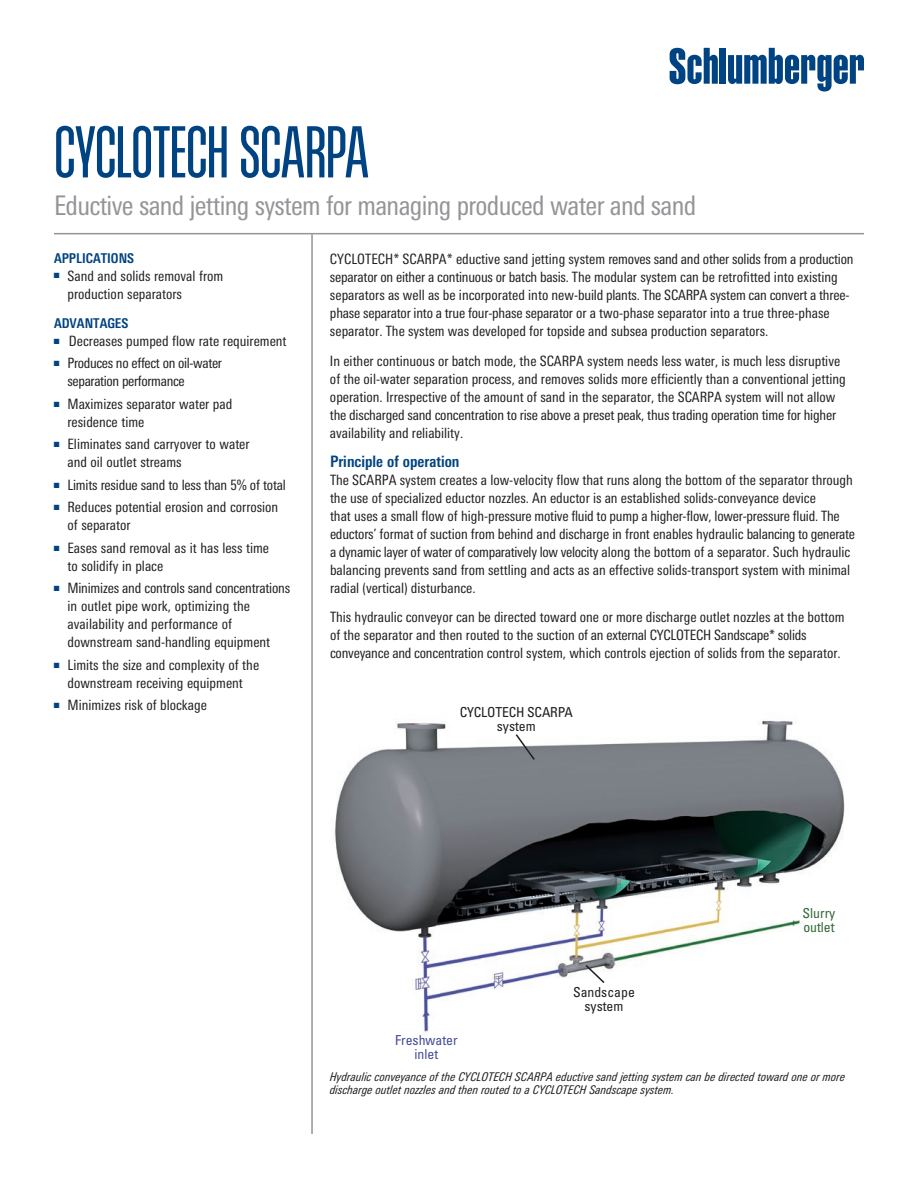
<style>
.page{position:relative;width:918px;height:1188px;background:#fff}
.page>*{position:absolute;margin:0;border:0;box-sizing:border-box;transform-origin:0 0}
.t1{font:300 72px "Schlumberger Con";letter-spacing:-.035em;color:#004382}
.t2{font:condensed 27px "Univers Next Pro";letter-spacing:-.025em;color:#939598}
.t3{font:700 condensed 15.75px "Univers Next Pro";color:#004382}
.t4{font:condensed 14.25px/18px "Univers Next Pro";color:#231f20}
.t5{font:condensed 14.25px/18px "Univers Next Pro";letter-spacing:-.025em;color:#231f20}
.t6{font:condensed 13.8px/13.8px "Univers LT Std";color:#231f20;text-align:center}
.t7{font:condensed 13.8px/13.8px "Univers LT Std";color:#454b98;text-align:center}
.t8{font:condensed 13.8px/13.8px "Univers LT Std";color:#336839}
.t9{font:700 condensed 13.5px "Univers Next Pro";color:#004382}
.t10{font:italic condensed 12px/13.5px "Univers Next Pro";color:#231f20}
</style>
<div class="page">
<div style="left:720px;top:48px;width:6px;height:36px;background:#004382"></div>
<svg style="left:728px;top:48px;width:136px;height:44px"></svg>
<svg style="left:670px;top:48px;width:48px;height:36px"></svg>
<img style="left:334px;top:720px;width:511px;height:316px">
<svg style="left:514px;top:733px;width:22px;height:29px"></svg>
<svg style="left:584px;top:963px;width:22px;height:22px"></svg>
<hr style="left:54px;top:233px;width:810px;height:1px;background:#939598">
<hr style="left:311px;top:234px;width:2px;height:900px;background:#939598">
<h1 class="t1" style="left:54px;top:116px;width:319px">CYCLOTECH SCARPA</h1>
<h2 class="t2" style="left:54px;top:190px;width:644px">Eductive sand jetting system for managing produced water and sand</h2>
<p class="t9" style="left:54px;top:250px;width:82px">APPLICATIONS</p>
<p class="t4" style="left:68px;top:266px;width:157px;text-indent:-14px"><sup>■</sup> Sand and solids removal from production separators</p>
<p class="t9" style="left:54px;top:315px;width:76px">ADVANTAGES</p>
<p class="t4" style="left:54px;top:332px;width:234px"><sup>■</sup> Decreases pumped flow rate requirement</p>
<p class="t5" style="left:68px;top:354px;width:156px;text-indent:-14px"><sup>■</sup> Produces no effect on oil-water separation performance</p>
<p class="t4" style="left:68px;top:395px;width:166px;text-indent:-14px"><sup>■</sup> Maximizes separator water pad residence time</p>
<p class="t4" style="left:68px;top:435px;width:184px;text-indent:-14px"><sup>■</sup> Eliminates sand carryover to water and oil outlet streams</p>
<p class="t4" style="left:54px;top:476px;width:233px"><sup>■</sup> Limits residue sand to less than 5% of total</p>
<p class="t4" style="left:68px;top:498px;width:212px;text-indent:-14px"><sup>■</sup> Reduces potential erosion and corrosion of separator</p>
<p class="t4" style="left:68px;top:539px;width:203px;text-indent:-14px"><sup>■</sup> Eases sand removal as it has less time to solidify in place</p>
<p class="t4" style="left:68px;top:579px;width:224px;text-indent:-14px"><sup>■</sup> Minimizes and controls sand concentrations in outlet pipe work, optimizing the availability and performance of downstream sand-handling equipment</p>
<p class="t4" style="left:54px;top:656px;width:207px;text-align:center"><sup>■</sup> Limits the size and complexity of the downstream receiving equipment</p>
<p class="t4" style="left:54px;top:696px;width:154px"><sup>■</sup> Minimizes risk of blockage</p>
<p class="t4" style="left:330px;top:250px;width:525px">CYCLOTECH* SCARPA* eductive sand jetting system removes sand and other solids from a production separator on either a continuous or batch basis. The modular system can be retrofitted into existing separators as well as be incorporated into new-build plants. The SCARPA system can convert a three&shy;phase separator into a true four-phase separator or a two-phase separator into a true three-phase separator. The system was developed for topside and subsea production separators.</p>
<p class="t4" style="left:330px;top:351px;width:517px">In either continuous or batch mode, the SCARPA system needs less water, is much less disruptive of the oil-water separation process, and removes solids more efficiently than a conventional jetting operation. Irrespective of the amount of sand in the separator, the SCARPA system will not allow the discharged sand concentration to rise above a preset peak, thus trading operation time for higher availability and reliability.</p>
<p class="t3" style="left:330px;top:452px;width:131px">Principle of operation</p>
<p class="t4" style="left:330px;top:471px;width:527px">The SCARPA system creates a low-velocity flow that runs along the bottom of the separator through the use of specialized eductor nozzles. An eductor is an established solids-conveyance device<br>that uses a small flow of high-pressure motive fluid to pump a higher-flow, lower-pressure fluid. The eductors’ format of suction from behind and discharge in front enables hydraulic balancing to generate a dynamic layer of water of comparatively low velocity along the bottom of a separator. Such hydraulic balancing prevents sand from settling and acts as an effective solids-transport system with minimal radial (vertical) disturbance.</p>
<p class="t4" style="left:330px;top:608px;width:516px">This hydraulic conveyor can be directed toward one or more discharge outlet nozzles at the bottom of the separator and then routed to the suction of an external CYCLOTECH Sandscape* solids conveyance and concentration control system, which controls ejection of solids from the separator.</p>
<p class="t6" style="left:460px;top:705px;width:115px">CYCLOTECH SCARPA system</p>
<p class="t7" style="left:395px;top:1033px;width:64px">Freshwater inlet</p>
<p class="t6" style="left:573px;top:985px;width:63px">Sandscape system</p>
<p class="t8" style="left:803px;top:906px;width:34px">Slurry outlet</p>
<p class="t10" style="left:330px;top:1070px;width:517px">Hydraulic conveyance of the CYCLOTECH SCARPA eductive sand jetting system can be directed toward one or more discharge outlet nozzles and then routed to a CYCLOTECH Sandscape system.</p>
</div>
